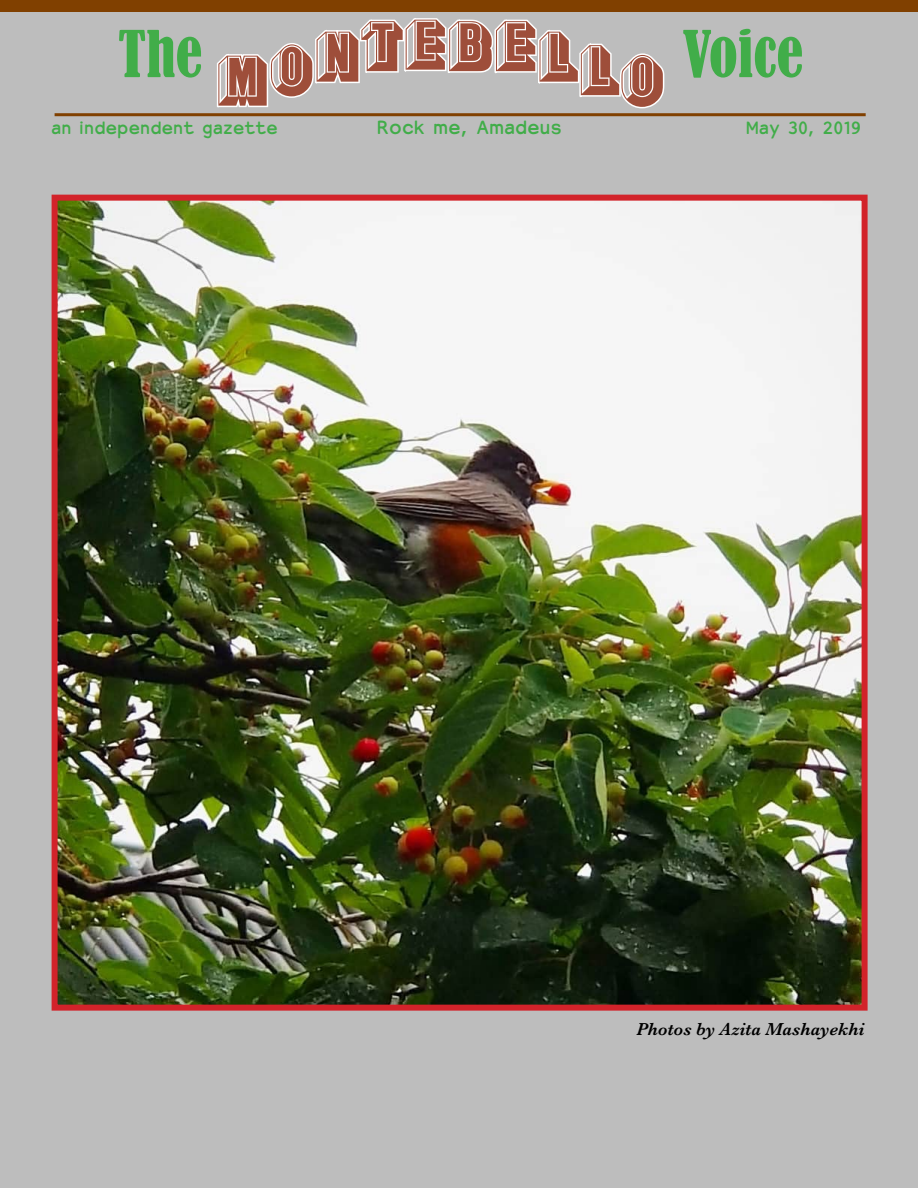
<style>
.page{position:relative;width:918px;height:1188px;background:#fff}
.page>*{position:absolute;margin:0;border:0;box-sizing:border-box;transform-origin:0 0}
.t1{font:75px "Buxom D";color:#9e4e3a}
.t2{font:21px "Abolon";color:#41ad49}
.t3{font:19.5px "Abolon";color:#41ad49}
.t4{font:italic 600 18px "Baskerville";color:#000}
.s1{font-family:"Bernard";font-stretch:condensed;font-size:60px;color:#41ad49}
</style>
<div class="page">
<div style="left:0;top:11px;width:918px;height:1177px;background:#bdbdbd"></div>
<div style="left:0;top:0;width:918px;height:12px;background:#804000"></div>
<hr style="left:55px;top:113px;width:811px;height:3px;background:#804000">
<svg style="left:217px;top:18px;width:448px;height:91px"></svg>
<img style="left:59px;top:202px;width:802px;height:802px">
<div style="left:52px;top:195px;width:816px;height:816px;border:6px solid #d2232a"></div>
<h1 class="t1" style="left:118px;top:16px;width:687px"><span class="s1">The</span> MONTEBELLO <span class="s1">Voice</span></h1>
<p class="t3" style="left:51px;top:116px;width:228px">an independent gazette</p>
<p class="t2" style="left:377px;top:115px;width:187px">Rock me, Amadeus</p>
<p class="t3" style="left:746px;top:116px;width:117px">May 30, 2019</p>
<p class="t4" style="left:636px;top:1016px;width:230px">Photos by Azita Mashayekhi</p>
</div>
